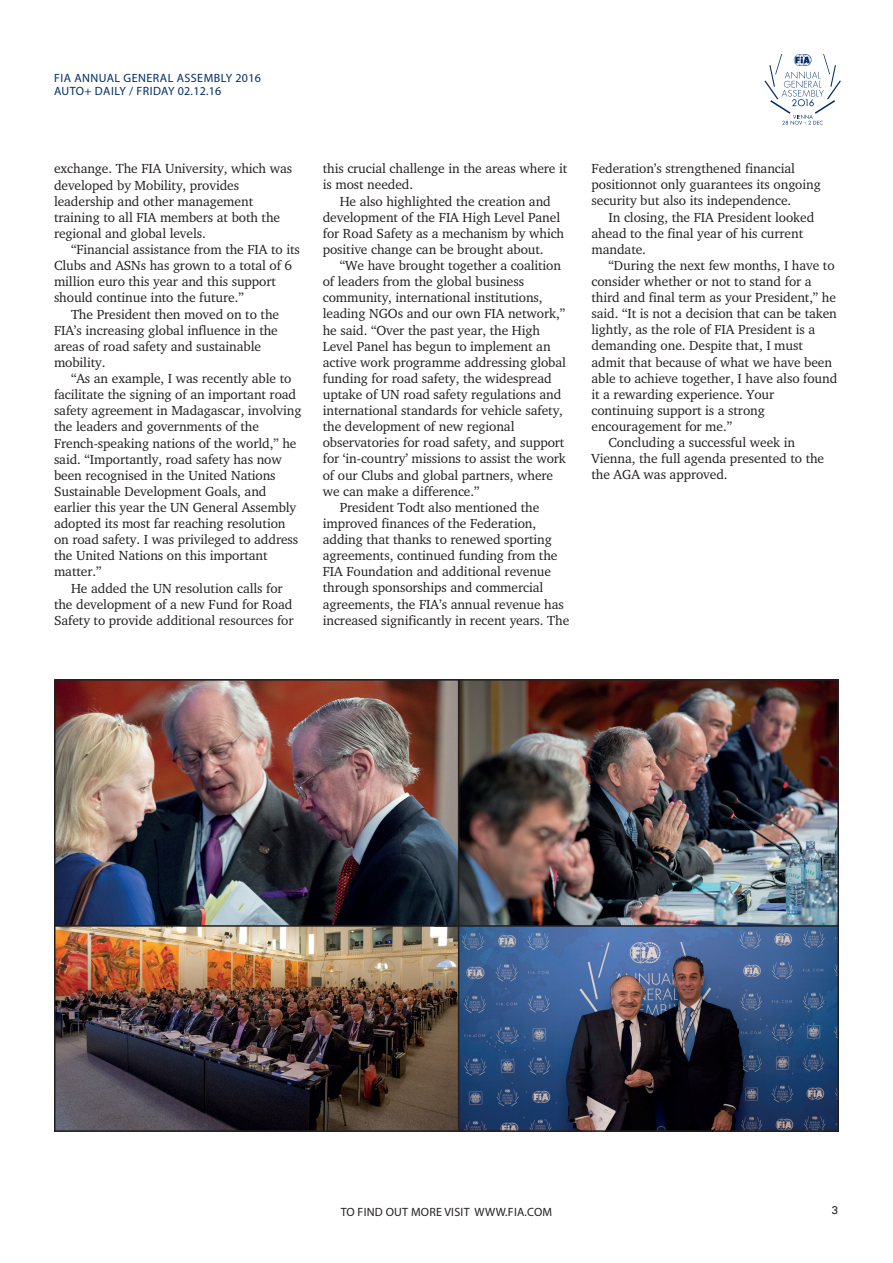
<style>
.page{position:relative;width:893px;height:1263px;background:#fff}
.page>*{position:absolute;margin:0;border:0;box-sizing:border-box;transform-origin:0 0}
.t1{font:13.5px/16px "Charter Itc T";letter-spacing:-.005em;color:#231f20}
.t2{font:12px/13px "Myriad Pro";letter-spacing:.04em;color:#002d66}
.t3{font:12px "Myriad Pro";letter-spacing:.02em;color:#231f20}
.t4{font:11.25px "Univers";color:#231f20}
</style>
<div class="page">
<svg style="left:764px;top:54px;width:77px;height:71px"></svg>
<img style="left:459px;top:927px;width:377px;height:202px">
<img style="left:57px;top:927px;width:399px;height:202px">
<div style="left:54px;top:920px;width:405px;height:212px;border:2px solid #231f20"></div>
<img style="left:459px;top:682px;width:377px;height:242px">
<div style="left:434px;top:679px;width:405px;height:248px;border:2px solid #231f20"></div>
<img style="left:57px;top:682px;width:399px;height:242px">
<div style="left:54px;top:679px;width:405px;height:248px;border:2px solid #231f20"></div>
<p class="t2" style="left:54px;top:71px;width:208px">FIA ANNUAL GENERAL ASSEMBLY 2016<br>AUTO+ DAILY / FRIDAY 02.12.16</p>
<p class="t1" style="left:54px;top:160px;width:240px">exchange. The FIA University, which was developed by Mobility, provides leadership and other management training to all FIA members at both the regional and global levels.</p>
<p class="t1" style="left:71px;top:241px;width:230px">“Financial assistance from the FIA to its</p>
<p class="t1" style="left:54px;top:257px;width:240px">Clubs and ASNs has grown to a total of 6</p>
<p class="t1" style="left:54px;top:273px;width:224px">million euro this year and this support</p>
<p class="t1" style="left:54px;top:289px;width:191px">should continue into the future.”</p>
<p class="t1" style="left:71px;top:306px;width:210px">The President then moved on to the</p>
<p class="t1" style="left:54px;top:322px;width:225px">FIA’s increasing global influence in the</p>
<p class="t1" style="left:54px;top:338px;width:209px">areas of road safety and sustainable</p>
<p class="t1" style="left:54px;top:354px;width:53px">mobility.</p>
<p class="t1" style="left:71px;top:370px;width:222px">“As an example, I was recently able to</p>
<p class="t1" style="left:54px;top:386px;width:244px">facilitate the signing of an important road</p>
<p class="t1" style="left:54px;top:402px;width:249px">safety agreement in Madagascar, involving</p>
<p class="t1" style="left:54px;top:418px;width:206px">the leaders and governments of the</p>
<p class="t1" style="left:54px;top:435px;width:244px">French-speaking nations of the world,” he</p>
<p class="t1" style="left:54px;top:451px;width:229px">said. “Importantly, road safety has now</p>
<p class="t1" style="left:54px;top:467px;width:223px">been recognised in the United Nations</p>
<p class="t1" style="left:54px;top:483px;width:214px">Sustainable Development Goals, and</p>
<p class="t1" style="left:54px;top:499px;width:244px">earlier this year the UN General Assembly</p>
<p class="t1" style="left:54px;top:515px;width:233px">adopted its most far reaching resolution</p>
<p class="t1" style="left:54px;top:531px;width:246px">on road safety. I was privileged to address</p>
<p class="t1" style="left:54px;top:547px;width:215px">the United Nations on this important</p>
<p class="t1" style="left:54px;top:563px;width:49px">matter.”</p>
<p class="t1" style="left:71px;top:580px;width:213px">He added the UN resolution calls for</p>
<p class="t1" style="left:54px;top:596px;width:240px">the development of a new Fund for Road</p>
<p class="t1" style="left:54px;top:612px;width:241px">Safety to provide additional resources for</p>
<p class="t1" style="left:323px;top:160px;width:246px">this crucial challenge in the areas where it is most needed.</p>
<p class="t1" style="left:323px;top:193px;width:243px;text-indent:17px">He also highlighted the creation and development of the FIA High Level Panel for Road Safety as a mechanism by which positive change can be brought about.</p>
<p class="t1" style="left:340px;top:257px;width:223px">“We have brought together a coalition</p>
<p class="t1" style="left:323px;top:273px;width:203px">of leaders from the global business</p>
<p class="t1" style="left:323px;top:289px;width:221px">community, international institutions,</p>
<p class="t1" style="left:323px;top:305px;width:244px">leading NGOs and our own FIA network,”</p>
<p class="t1" style="left:323px;top:322px;width:219px">he said. “Over the past year, the High</p>
<p class="t1" style="left:323px;top:338px;width:229px">Level Panel has begun to implement an</p>
<p class="t1" style="left:323px;top:354px;width:245px">active work programme addressing global</p>
<p class="t1" style="left:323px;top:370px;width:231px">funding for road safety, the widespread</p>
<p class="t1" style="left:323px;top:386px;width:240px">uptake of UN road safety regulations and</p>
<p class="t1" style="left:323px;top:402px;width:242px">international standards for vehicle safety,</p>
<p class="t1" style="left:323px;top:418px;width:193px">the development of new regional</p>
<p class="t1" style="left:323px;top:434px;width:243px">observatories for road safety, and support</p>
<p class="t1" style="left:323px;top:450px;width:245px">for ‘in-country’ missions to assist the work</p>
<p class="t1" style="left:323px;top:467px;width:232px">of our Clubs and global partners, where</p>
<p class="t1" style="left:323px;top:483px;width:158px">we can make a difference.”</p>
<p class="t1" style="left:340px;top:499px;width:201px">President Todt also mentioned the</p>
<p class="t1" style="left:323px;top:515px;width:215px">improved finances of the Federation,</p>
<p class="t1" style="left:323px;top:531px;width:231px">adding that thanks to renewed sporting</p>
<p class="t1" style="left:323px;top:547px;width:236px">agreements, continued funding from the</p>
<p class="t1" style="left:323px;top:563px;width:230px">FIA Foundation and additional revenue</p>
<p class="t1" style="left:323px;top:579px;width:222px">through sponsorships and commercial</p>
<p class="t1" style="left:323px;top:596px;width:243px">agreements, the FIA’s annual revenue has</p>
<p class="t1" style="left:323px;top:612px;width:248px">increased significantly in recent years. The</p>
<p class="t1" style="left:591px;top:160px;width:231px">Federation’s strengthened financial positionnot only guarantees its ongoing security but also its independence.</p>
<p class="t1" style="left:591px;top:209px;width:224px;text-indent:17px">In closing, the FIA President looked ahead to the final year of his current mandate.</p>
<p class="t1" style="left:608px;top:257px;width:228px">“During the next few months, I have to</p>
<p class="t1" style="left:591px;top:273px;width:222px">consider whether or not to stand for a</p>
<p class="t1" style="left:591px;top:289px;width:246px">third and final term as your President,” he</p>
<p class="t1" style="left:591px;top:305px;width:247px">said. “It is not a decision that can be taken</p>
<p class="t1" style="left:591px;top:321px;width:225px">lightly, as the role of FIA President is a</p>
<p class="t1" style="left:591px;top:337px;width:213px">demanding one. Despite that, I must</p>
<p class="t1" style="left:591px;top:354px;width:242px">admit that because of what we have been</p>
<p class="t1" style="left:591px;top:370px;width:247px">able to achieve together, I have also found</p>
<p class="t1" style="left:591px;top:386px;width:184px">it a rewarding experience. Your</p>
<p class="t1" style="left:591px;top:402px;width:175px">continuing support is a strong</p>
<p class="t1" style="left:591px;top:418px;width:142px">encouragement for me.”</p>
<p class="t1" style="left:608px;top:434px;width:188px">Concluding a successful week in</p>
<p class="t1" style="left:591px;top:450px;width:234px">Vienna, the full agenda presented to the</p>
<p class="t1" style="left:591px;top:466px;width:138px">the AGA was approved.</p>
<p class="t3" style="left:341px;top:1205px;width:213px">TO FIND OUT MORE VISIT WWW.FIA.COM</p>
<p class="t4" style="left:832px;top:1204px;width:8px">3</p>
</div>
